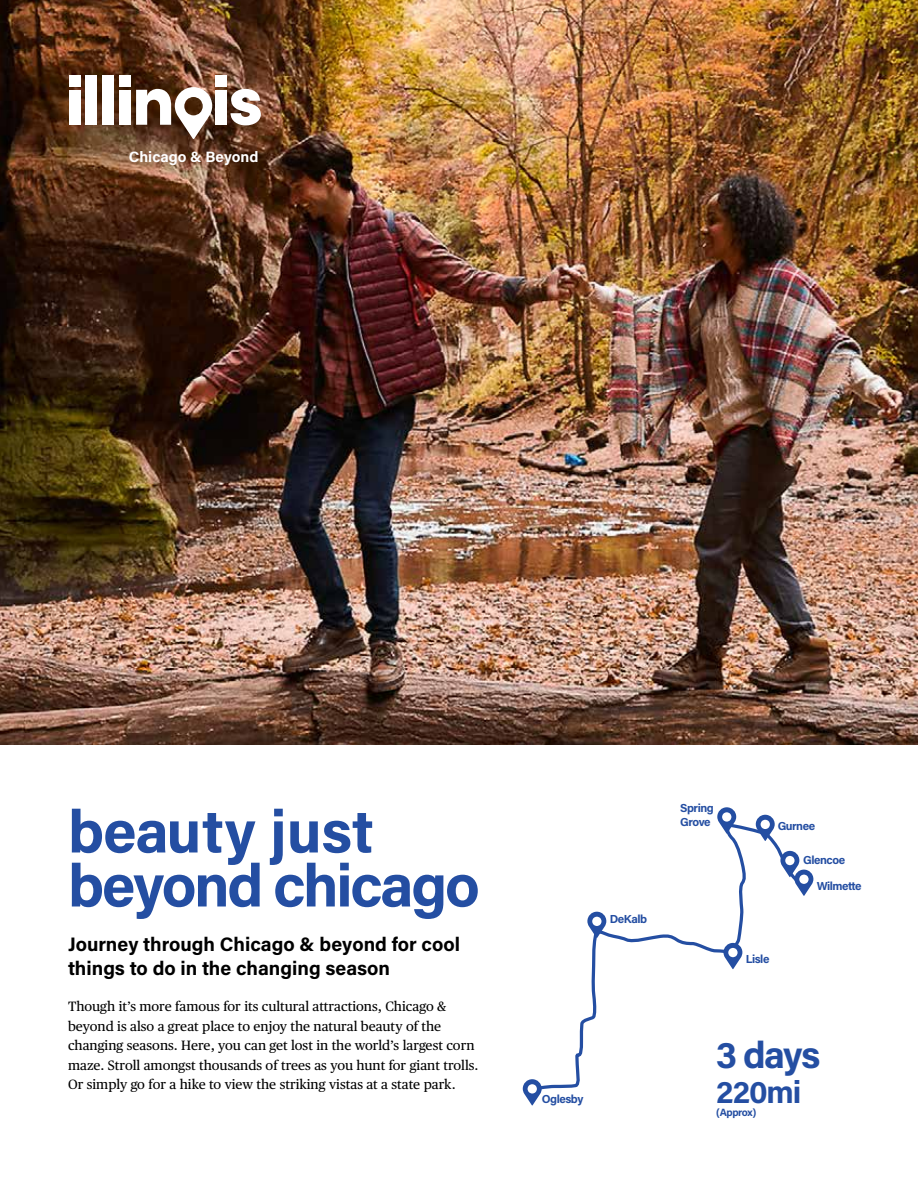
<style>
.page{position:relative;width:918px;height:1188px;background:#fff}
.page>*{position:absolute;margin:0;border:0;box-sizing:border-box;transform-origin:0 0}
.t1{font:700 60px/54px "Acumin Pro";letter-spacing:-.035em;color:#244ea2}
.t2{font:700 37.5px "Acumin Pro";color:#244ea2}
.t3{font:700 31.5px "Acumin Pro";letter-spacing:-.04em;color:#244ea2}
.t4{font:700 19.5px/23.4px "Acumin Pro";color:#000}
.t5{font:700 15px "Acumin Pro";color:#fff}
.t6{font:13.5px/19.5px "Publico Text";color:#000}
.t7{font:700 11.7px/14px "Acumin Pro";letter-spacing:-.04em;color:#244ea2}
.t8{font:700 10.5px "Acumin Pro";letter-spacing:-.04em;color:#244ea2}
</style>
<div class="page">
<img style="left:0;top:0;width:918px;height:744px">
<svg style="left:542px;top:824px;width:249px;height:266px"></svg>
<svg style="left:523px;top:1079px;width:19px;height:26px"></svg>
<svg style="left:780px;top:851px;width:33px;height:45px"></svg>
<svg style="left:717px;top:807px;width:19px;height:27px"></svg>
<svg style="left:723px;top:943px;width:19px;height:26px"></svg>
<svg style="left:756px;top:815px;width:19px;height:26px"></svg>
<svg style="left:587px;top:912px;width:19px;height:26px"></svg>
<div style="left:69px;top:90px;width:11px;height:35px;background:#fff"></div>
<div style="left:86px;top:75px;width:11px;height:50px;background:#fff"></div>
<div style="left:103px;top:75px;width:11px;height:50px;background:#fff"></div>
<div style="left:119px;top:90px;width:11px;height:35px;background:#fff"></div>
<div style="left:216px;top:90px;width:11px;height:35px;background:#fff"></div>
<svg style="left:231px;top:89px;width:30px;height:36px"></svg>
<div style="left:69px;top:75px;width:11px;height:11px;background:#fff"></div>
<div style="left:119px;top:75px;width:11px;height:11px;background:#fff"></div>
<div style="left:216px;top:75px;width:11px;height:11px;background:#fff"></div>
<svg style="left:136px;top:87px;width:76px;height:52px"></svg>
<p class="t5" style="left:129px;top:146px;width:131px">Chicago &amp; Beyond</p>
<h1 class="t1" style="left:68px;top:802px;width:413px">beauty just beyond chicago</h1>
<h3 class="t4" style="left:68px;top:932px;width:394px">Journey through Chicago &amp; beyond for cool things to do in the changing season</h3>
<p class="t6" style="left:68px;top:996px;width:412px">Though it’s more famous for its cultural attractions, Chicago &amp; beyond is also a great place to enjoy the natural beauty of the changing seasons. Here, you can get lost in the world’s largest corn maze. Stroll amongst thousands of trees as you hunt for giant trolls.<br>Or simply go for a hike to view the striking vistas at a state park.</p>
<p class="t7" style="left:610px;top:911px;width:39px">DeKalb</p>
<p class="t7" style="left:542px;top:1092px;width:43px">Oglesby</p>
<p class="t7" style="left:680px;top:800px;width:35px">Spring<br>Grove</p>
<p class="t7" style="left:778px;top:819px;width:39px">Gurnee</p>
<p class="t7" style="left:803px;top:853px;width:44px">Glencoe</p>
<p class="t7" style="left:817px;top:879px;width:46px">Wilmette</p>
<p class="t7" style="left:746px;top:952px;width:25px">Lisle</p>
<h2 class="t2" style="left:716px;top:1029px;width:106px">3 days</h2>
<h3 class="t3" style="left:716px;top:1070px;width:87px">220mi</h3>
<p class="t8" style="left:716px;top:1104px;width:42px">(Approx)</p>
</div>
